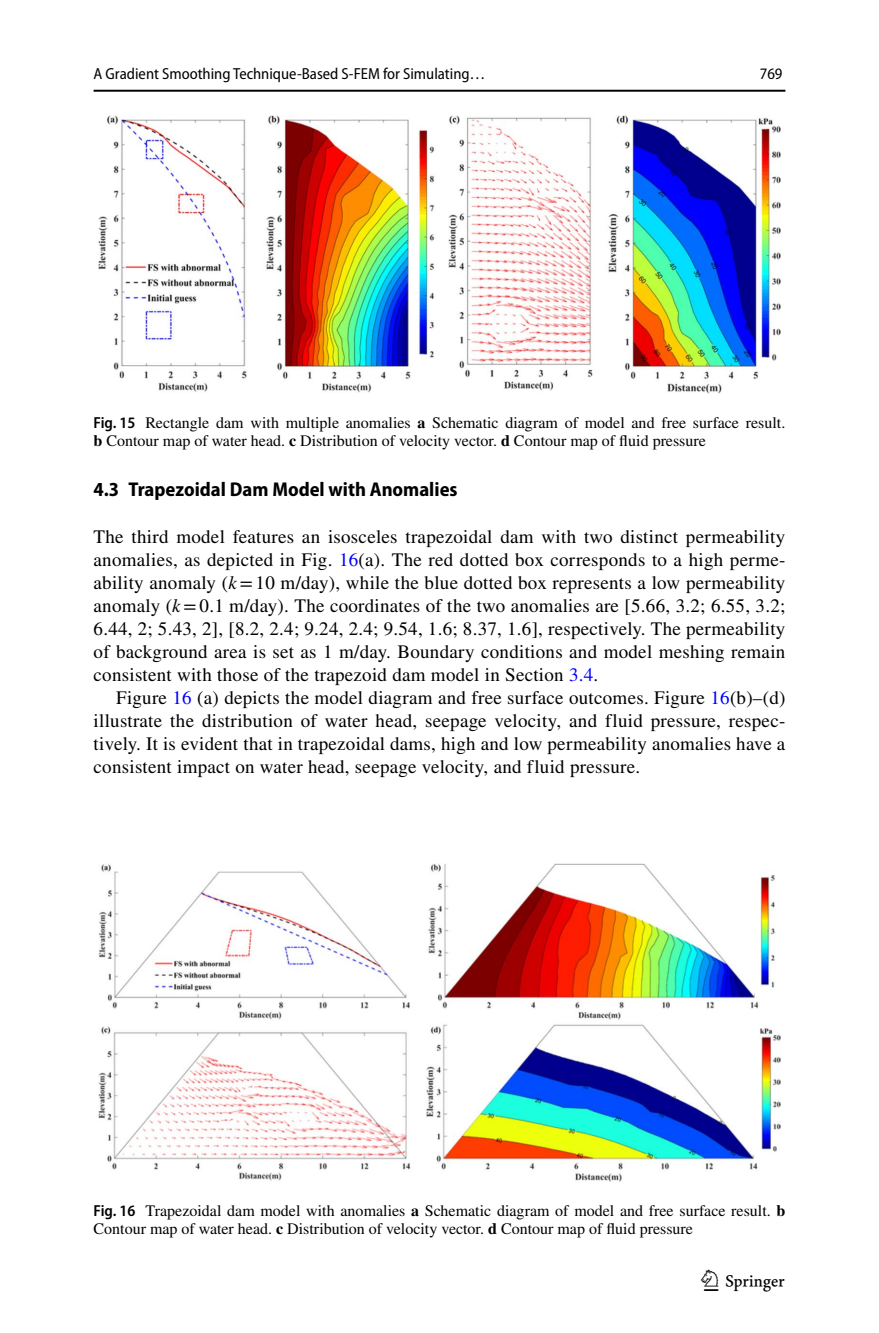
<style>
.page{position:relative;width:879px;height:1333px;background:#fff}
.page>*{position:absolute;margin:0;border:0;box-sizing:border-box;transform-origin:0 0}
.t1{font:30px "Springnew Regular 5";color:#000}
.t2{font:700 semi-condensed 20px "Myriad Pro";color:#000}
.t3{font:19px/23px "STIX";letter-spacing:.015em;color:#000;text-align:justify}
.t4{font:16px/18.4px "STIX";color:#000}
.t5{font:16px "Myriad Pro Semi Cn 4";color:#000}
.t6{font:semi-condensed 16px "Myriad Pro";color:#000}
.s1{font-family:"Myriad Pro";font-weight:600;font-stretch:semi-condensed}
.s2{font-weight:700}
.s3{color:#00f}
.s4{font-style:italic}
</style>
<div class="page">
<hr style="left:94px;top:90px;width:691px;height:2px;background:#000">
<img style="left:99px;top:116px;width:681px;height:277px">
<img style="left:99px;top:863px;width:681px;height:318px">
<p class="t5" style="left:94px;top:65px;width:393px">A Gradient Smoothing Technique‑Based S‑FEM for Simulating…</p>
<p class="t6" style="left:760px;top:65px;width:24px">769</p>
<p class="t4" style="left:94px;top:414px;width:693px"><span class="s1">Fig. 15</span> Rectangle dam with multiple anomalies <span class="s2">a</span> Schematic diagram of model and free surface result. <span class="s2">b</span> Contour map of water head. <span class="s2">c</span> Distribution of velocity vector. <span class="s2">d</span> Contour map of fluid pressure</p>
<p class="t2" style="left:94px;top:478px;width:365px">4.3 Trapezoidal Dam Model with Anomalies</p>
<p class="t3" style="left:94px;top:526px;width:693px">The third model features an isosceles trapezoidal dam with two distinct permeability anomalies, as depicted in Fig. <span class="s3">16</span>(a). The red dotted box corresponds to a high perme&shy;ability anomaly (<span class="s4">k</span>=10 m/day), while the blue dotted box represents a low permeability anomaly (<span class="s4">k</span>=0.1 m/day). The coordinates of the two anomalies are [5.66, 3.2; 6.55, 3.2; 6.44, 2; 5.43, 2], [8.2, 2.4; 9.24, 2.4; 9.54, 1.6; 8.37, 1.6], respectively. The permeability of background area is set as 1 m/day. Boundary conditions and model meshing remain consistent with those of the trapezoid dam model in Section <span class="s3">3.4</span>.</p>
<p class="t3" style="left:94px;top:687px;width:693px;text-indent:23px">Figure <span class="s3">16</span> (a) depicts the model diagram and free surface outcomes. Figure <span class="s3">16</span>(b)–(d) illustrate the distribution of water head, seepage velocity, and fluid pressure, respec&shy;tively. It is evident that in trapezoidal dams, high and low permeability anomalies have a consistent impact on water head, seepage velocity, and fluid pressure.</p>
<p class="t4" style="left:94px;top:1202px;width:693px"><span class="s1">Fig. 16</span> Trapezoidal dam model with anomalies <span class="s2">a</span> Schematic diagram of model and free surface result. <span class="s2">b<br></span>Contour map of water head. <span class="s2">c</span> Distribution of velocity vector. <span class="s2">d</span> Contour map of fluid pressure</p>
<h1 class="t1" style="left:704px;top:1269px;width:83px">1 3</h1>
</div>
